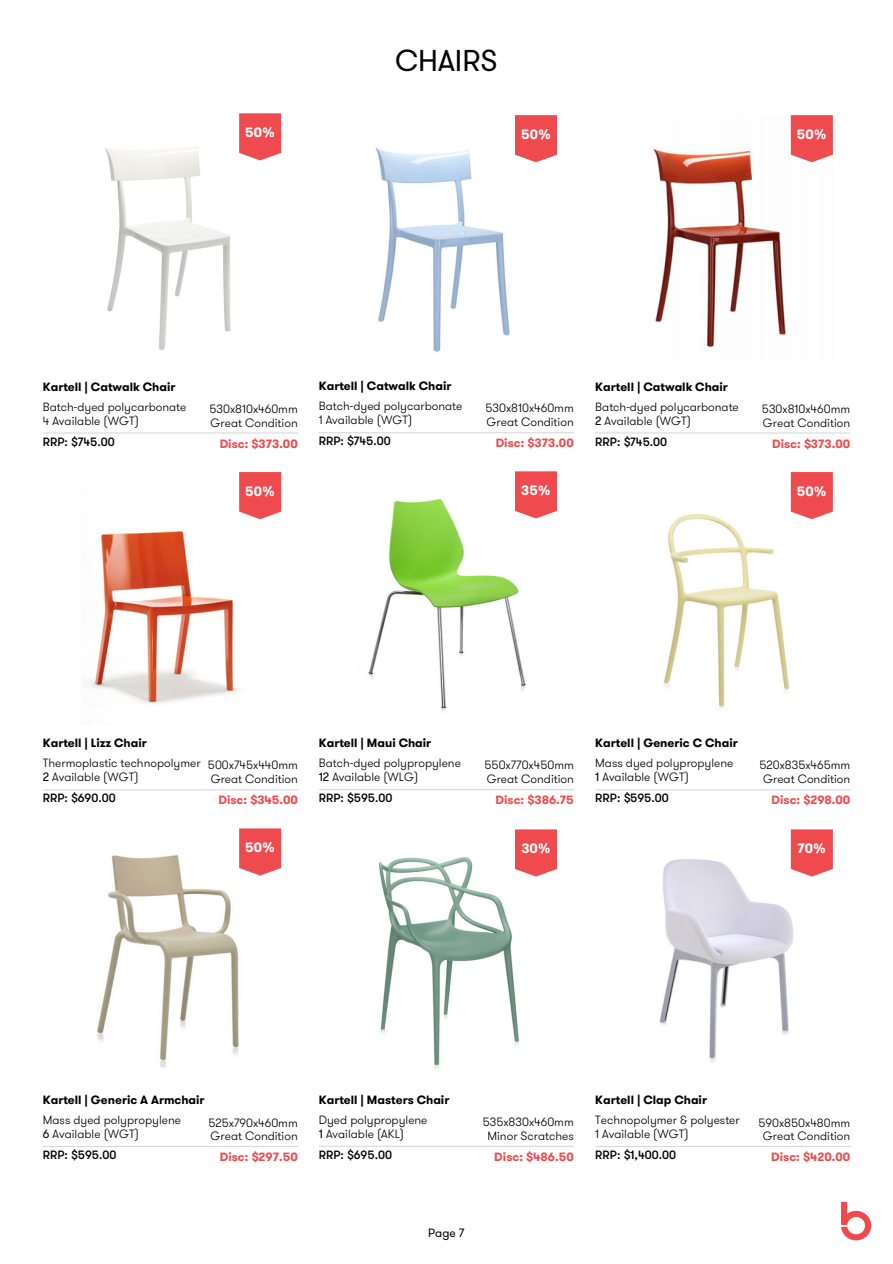
<style>
.page{position:relative;width:893px;height:1264px;background:#fff}
.page>*{position:absolute;margin:0;border:0;box-sizing:border-box;transform-origin:0 0}
.t1{font:30px "GT Walsheim";color:#000}
.t2{font:700 13.5px "GT Walsheim";color:#fff}
.t3{font:300 12px "GT Walsheim";color:#000}
.t4{font:700 12px "GT Walsheim";color:#000}
.t5{font:700 12px "GT Walsheim";color:#ef4a4e}
.t6{font:500 12px "GT Walsheim";color:#000}
.t7{font:12px "GT Walsheim";color:#000}
.s1{font-weight:400}
</style>
<div class="page">
<img style="left:841px;top:1201px;width:31px;height:40px">
<hr style="left:43px;top:432px;width:255px;height:1px;background:#d9d9d9">
<hr style="left:43px;top:789px;width:255px;height:1px;background:#d9d9d9">
<hr style="left:43px;top:1145px;width:255px;height:2px;background:#d9d9d9">
<hr style="left:319px;top:432px;width:255px;height:1px;background:#d9d9d9">
<hr style="left:319px;top:789px;width:255px;height:1px;background:#d9d9d9">
<hr style="left:319px;top:1145px;width:255px;height:1px;background:#d9d9d9">
<hr style="left:595px;top:432px;width:255px;height:1px;background:#d9d9d9">
<hr style="left:595px;top:789px;width:255px;height:1px;background:#d9d9d9">
<hr style="left:595px;top:1145px;width:255px;height:2px;background:#d9d9d9">
<img style="left:105px;top:147px;width:156px;height:203px">
<svg style="left:239px;top:113px;width:42px;height:47px;background:#f0585c"></svg>
<img style="left:653px;top:115px;width:180px;height:233px">
<svg style="left:790px;top:115px;width:42px;height:47px;background:#f05a5e"></svg>
<img style="left:375px;top:147px;width:162px;height:205px">
<svg style="left:515px;top:115px;width:42px;height:47px;background:#f0585b"></svg>
<img style="left:663px;top:514px;width:149px;height:195px">
<svg style="left:790px;top:472px;width:42px;height:47px;background:#f05b5e"></svg>
<img style="left:368px;top:498px;width:168px;height:214px">
<svg style="left:515px;top:471px;width:42px;height:47px;background:#f0585b"></svg>
<img style="left:97px;top:855px;width:165px;height:212px">
<svg style="left:239px;top:828px;width:42px;height:47px;background:#f0585c"></svg>
<img style="left:659px;top:859px;width:135px;height:203px">
<svg style="left:790px;top:829px;width:42px;height:47px;background:#f05b5e"></svg>
<img style="left:379px;top:856px;width:158px;height:213px">
<svg style="left:515px;top:829px;width:42px;height:47px;background:#f0585b"></svg>
<img style="left:88px;top:519px;width:173px;height:185px">
<svg style="left:239px;top:472px;width:42px;height:47px;background:#f0585c"></svg>
<p class="t1" style="left:395px;top:39px;width:104px">CHAIRS</p>
<p class="t2" style="left:245px;top:127px;width:31px">50%</p>
<p class="t2" style="left:521px;top:129px;width:31px">50%</p>
<p class="t2" style="left:796px;top:129px;width:31px">50%</p>
<p class="t4" style="left:43px;top:381px;width:134px">Kartell | Catwalk Chair</p>
<p class="t3" style="left:43px;top:401px;width:145px">Batch-dyed polycarbonate</p>
<p class="t3" style="left:43px;top:415px;width:97px">4 Available (WGT)</p>
<p class="t6" style="left:43px;top:436px;width:73px">RRP: $745.00</p>
<p class="t3" style="left:209px;top:403px;width:90px">530x810x460mm</p>
<p class="t3" style="left:210px;top:417px;width:89px">Great Condition</p>
<p class="t5" style="left:220px;top:438px;width:80px">Disc: $373.00</p>
<p class="t2" style="left:245px;top:485px;width:31px">50%</p>
<p class="t4" style="left:319px;top:381px;width:134px">Kartell | Catwalk Chair</p>
<p class="t3" style="left:319px;top:401px;width:145px">Batch-dyed polycarbonate</p>
<p class="t3" style="left:319px;top:415px;width:95px">1 Available (WGT)</p>
<p class="t6" style="left:319px;top:436px;width:73px">RRP: $745.00</p>
<p class="t3" style="left:485px;top:403px;width:90px">530x810x460mm</p>
<p class="t3" style="left:486px;top:417px;width:89px">Great Condition</p>
<p class="t5" style="left:495px;top:438px;width:80px">Disc: $373.00</p>
<p class="t4" style="left:595px;top:381px;width:134px">Kartell | Catwalk Chair</p>
<p class="t3" style="left:595px;top:401px;width:145px">Batch-dyed polycarbonate</p>
<p class="t3" style="left:595px;top:415px;width:97px"><span class="s1">2</span> Available (WGT)</p>
<p class="t6" style="left:595px;top:436px;width:73px">RRP: $745.00</p>
<p class="t3" style="left:761px;top:403px;width:90px">530x810x460mm</p>
<p class="t3" style="left:763px;top:417px;width:89px">Great Condition</p>
<p class="t5" style="left:772px;top:438px;width:80px">Disc: $373.00</p>
<p class="t2" style="left:521px;top:485px;width:31px">35%</p>
<p class="t2" style="left:796px;top:485px;width:31px">50%</p>
<p class="t4" style="left:43px;top:738px;width:105px">Kartell | Lizz Chair</p>
<p class="t3" style="left:43px;top:758px;width:159px">Thermoplastic technopolymer</p>
<p class="t3" style="left:43px;top:772px;width:97px"><span class="s1">2</span> Available (WGT)</p>
<p class="t6" style="left:43px;top:793px;width:74px">RRP: $690.00</p>
<p class="t3" style="left:208px;top:760px;width:91px">500x745x440mm</p>
<p class="t3" style="left:211px;top:774px;width:89px">Great Condition</p>
<p class="t5" style="left:218px;top:795px;width:81px">Disc: $345.00</p>
<p class="t4" style="left:319px;top:738px;width:114px">Kartell | Maui Chair</p>
<p class="t3" style="left:319px;top:758px;width:144px">Batch-dyed polypropylene</p>
<p class="t3" style="left:319px;top:772px;width:101px"><span class="s1">12</span> Available (WLG)</p>
<p class="t6" style="left:319px;top:793px;width:75px">RRP: $595.00</p>
<p class="t3" style="left:484px;top:760px;width:91px">550x770x450mm</p>
<p class="t3" style="left:486px;top:774px;width:89px">Great Condition</p>
<p class="t5" style="left:495px;top:795px;width:80px">Disc: $386.75</p>
<p class="t4" style="left:595px;top:738px;width:144px">Kartell | Generic C Chair</p>
<p class="t3" style="left:595px;top:758px;width:140px">Mass dyed polypropylene</p>
<p class="t3" style="left:595px;top:772px;width:95px"><span class="s1">1</span> Available (WGT)</p>
<p class="t6" style="left:595px;top:793px;width:75px">RRP: $595.00</p>
<p class="t3" style="left:759px;top:760px;width:92px">520x835x465mm</p>
<p class="t3" style="left:763px;top:774px;width:89px">Great Condition</p>
<p class="t5" style="left:771px;top:795px;width:80px">Disc: $298.00</p>
<p class="t2" style="left:245px;top:842px;width:31px">50%</p>
<p class="t2" style="left:521px;top:842px;width:31px">30%</p>
<p class="t2" style="left:797px;top:842px;width:30px">70%</p>
<p class="t4" style="left:43px;top:1095px;width:163px">Kartell | Generic A Armchair</p>
<p class="t3" style="left:43px;top:1115px;width:140px">Mass dyed polypropylene</p>
<p class="t3" style="left:43px;top:1129px;width:98px"><span class="s1">6</span> Available (WGT)</p>
<p class="t6" style="left:43px;top:1149px;width:75px">RRP: $595.00</p>
<p class="t3" style="left:208px;top:1117px;width:91px">525x790x460mm</p>
<p class="t3" style="left:210px;top:1131px;width:89px">Great Condition</p>
<p class="t5" style="left:220px;top:1152px;width:79px">Disc: $297.50</p>
<p class="t4" style="left:319px;top:1094px;width:132px">Kartell | Masters Chair</p>
<p class="t3" style="left:319px;top:1114px;width:110px">Dyed polypropylene</p>
<p class="t3" style="left:319px;top:1128px;width:87px"><span class="s1">1</span> Available (AKL)</p>
<p class="t6" style="left:319px;top:1149px;width:75px">RRP: $695.00</p>
<p class="t3" style="left:482px;top:1117px;width:93px">535x830x460mm</p>
<p class="t3" style="left:487px;top:1131px;width:88px">Minor Scratches</p>
<p class="t5" style="left:494px;top:1152px;width:81px">Disc: $486.50</p>
<p class="t4" style="left:595px;top:1095px;width:113px">Kartell | Clap Chair</p>
<p class="t3" style="left:595px;top:1115px;width:146px">Technopolymer &amp; polyester</p>
<p class="t3" style="left:595px;top:1129px;width:95px">1 Available (WGT)</p>
<p class="t6" style="left:595px;top:1149px;width:82px">RRP: $1,400.00</p>
<p class="t3" style="left:758px;top:1117px;width:93px">590x850x480mm</p>
<p class="t3" style="left:763px;top:1131px;width:89px">Great Condition</p>
<p class="t5" style="left:771px;top:1152px;width:80px">Disc: $420.00</p>
<p class="t7" style="left:428px;top:1224px;width:38px">Page 7</p>
</div>
